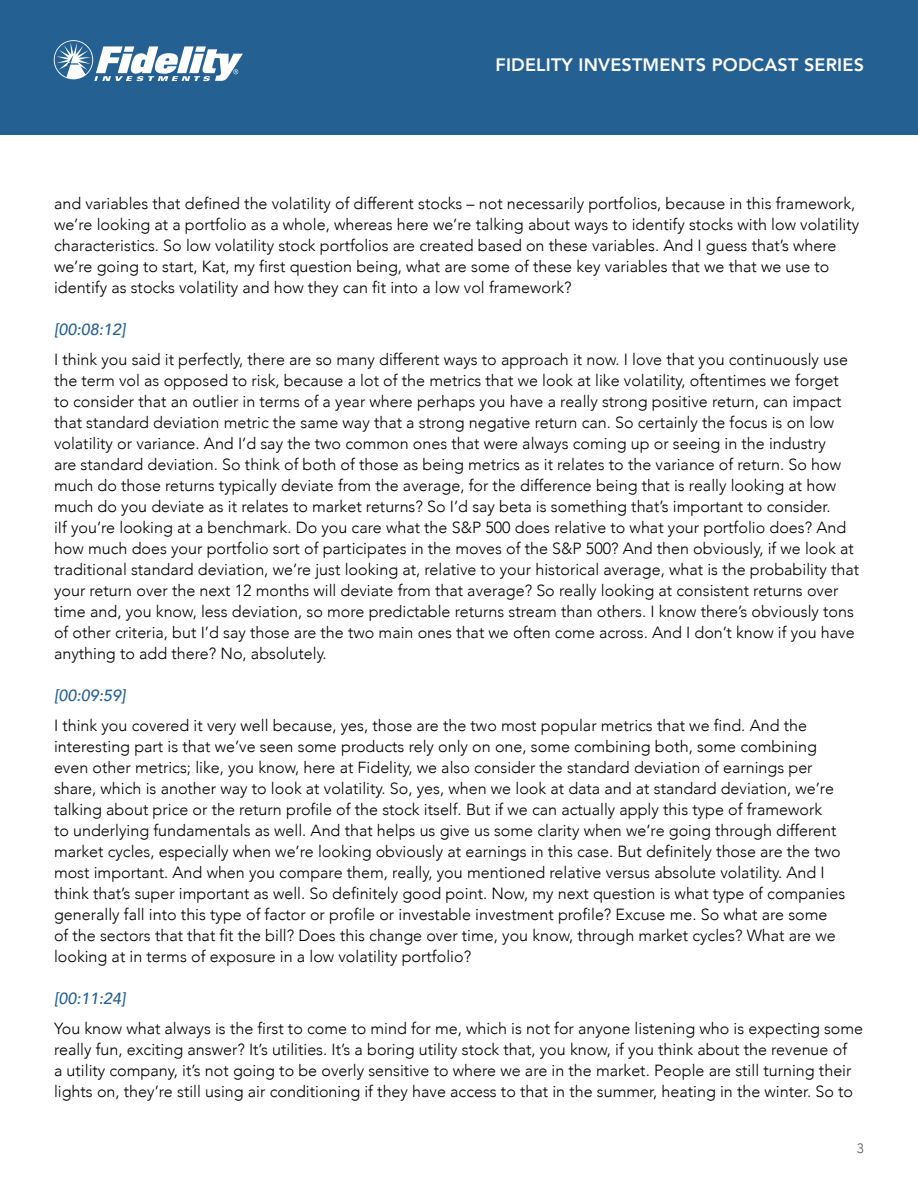
<style>
.page{position:relative;width:918px;height:1188px;background:#fff}
.page>*{position:absolute;margin:0;border:0;box-sizing:border-box;transform-origin:0 0}
.t1{font:800 18px "Avenir";letter-spacing:.01em;color:#fff}
.t2{font:300 16.2px/21px "Avenir";color:#000}
.t3{font:italic 500 16.2px "Avenir";color:#256093}
.t4{font:300 13.5px "Avenir";color:#58595b}
</style>
<div class="page">
<div style="left:0;top:0;width:918px;height:135px;background:#256093"></div>
<svg style="left:54px;top:40px;width:189px;height:41px"></svg>
<p class="t1" style="left:496px;top:50px;width:370px">FIDELITY INVESTMENTS PODCAST SERIES</p>
<p class="t2" style="left:54px;top:193px;width:807px">and variables that defined the volatility of different stocks – not necessarily portfolios, because in this framework, we’re looking at a portfolio as a whole, whereas here we’re talking about ways to identify stocks with low volatility characteristics. So low volatility stock portfolios are created based on these variables. And I guess that’s where we’re going to start, Kat, my first question being, what are some of these key variables that we that we use to identify as stocks volatility and how they can fit into a low vol framework?</p>
<p class="t3" style="left:54px;top:319px;width:73px">[00:08:12]</p>
<p class="t2" style="left:54px;top:349px;width:807px">I think you said it perfectly, there are so many different ways to approach it now. I love that you continuously use the term vol as opposed to risk, because a lot of the metrics that we look at like volatility, oftentimes we forget<br>to consider that an outlier in terms of a year where perhaps you have a really strong positive return, can impact that standard deviation metric the same way that a strong negative return can. So certainly the focus is on low volatility or variance. And I’d say the two common ones that were always coming up or seeing in the industry<br>are standard deviation. So think of both of those as being metrics as it relates to the variance of return. So how much do those returns typically deviate from the average, for the difference being that is really looking at how much do you deviate as it relates to market returns? So I’d say beta is something that’s important to consider.<br>iIf you’re looking at a benchmark. Do you care what the S&amp;P 500 does relative to what your portfolio does? And how much does your portfolio sort of participates in the moves of the S&amp;P 500? And then obviously, if we look at traditional standard deviation, we’re just looking at, relative to your historical average, what is the probability that your return over the next 12 months will deviate from that average? So really looking at consistent returns over time and, you know, less deviation, so more predictable returns stream than others. I know there’s obviously tons of other criteria, but I’d say those are the two main ones that we often come across. And I don’t know if you have anything to add there? No, absolutely.</p>
<p class="t3" style="left:54px;top:685px;width:73px">[00:09:59]</p>
<p class="t2" style="left:54px;top:715px;width:793px">I think you covered it very well because, yes, those are the two most popular metrics that we find. And the interesting part is that we’ve seen some products rely only on one, some combining both, some combining even other metrics; like, you know, here at Fidelity, we also consider the standard deviation of earnings per share, which is another way to look at volatility. So, yes, when we look at data and at standard deviation, we’re talking about price or the return profile of the stock itself. But if we can actually apply this type of framework<br>to underlying fundamentals as well. And that helps us give us some clarity when we’re going through different market cycles, especially when we’re looking obviously at earnings in this case. But definitely those are the two most important. And when you compare them, really, you mentioned relative versus absolute volatility. And I think that’s super important as well. So definitely good point. Now, my next question is what type of companies generally fall into this type of factor or profile or investable investment profile? Excuse me. So what are some of the sectors that that fit the bill? Does this change over time, you know, through market cycles? What are we looking at in terms of exposure in a low volatility portfolio?</p>
<p class="t3" style="left:54px;top:988px;width:73px">[00:11:24]</p>
<p class="t2" style="left:54px;top:1018px;width:811px">You know what always is the first to come to mind for me, which is not for anyone listening who is expecting some really fun, exciting answer? It’s utilities. It’s a boring utility stock that, you know, if you think about the revenue of<br>a utility company, it’s not going to be overly sensitive to where we are in the market. People are still turning their lights on, they’re still using air conditioning if they have access to that in the summer, heating in the winter. So to</p>
<p class="t4" style="left:857px;top:1140px;width:9px">3</p>
</div>
